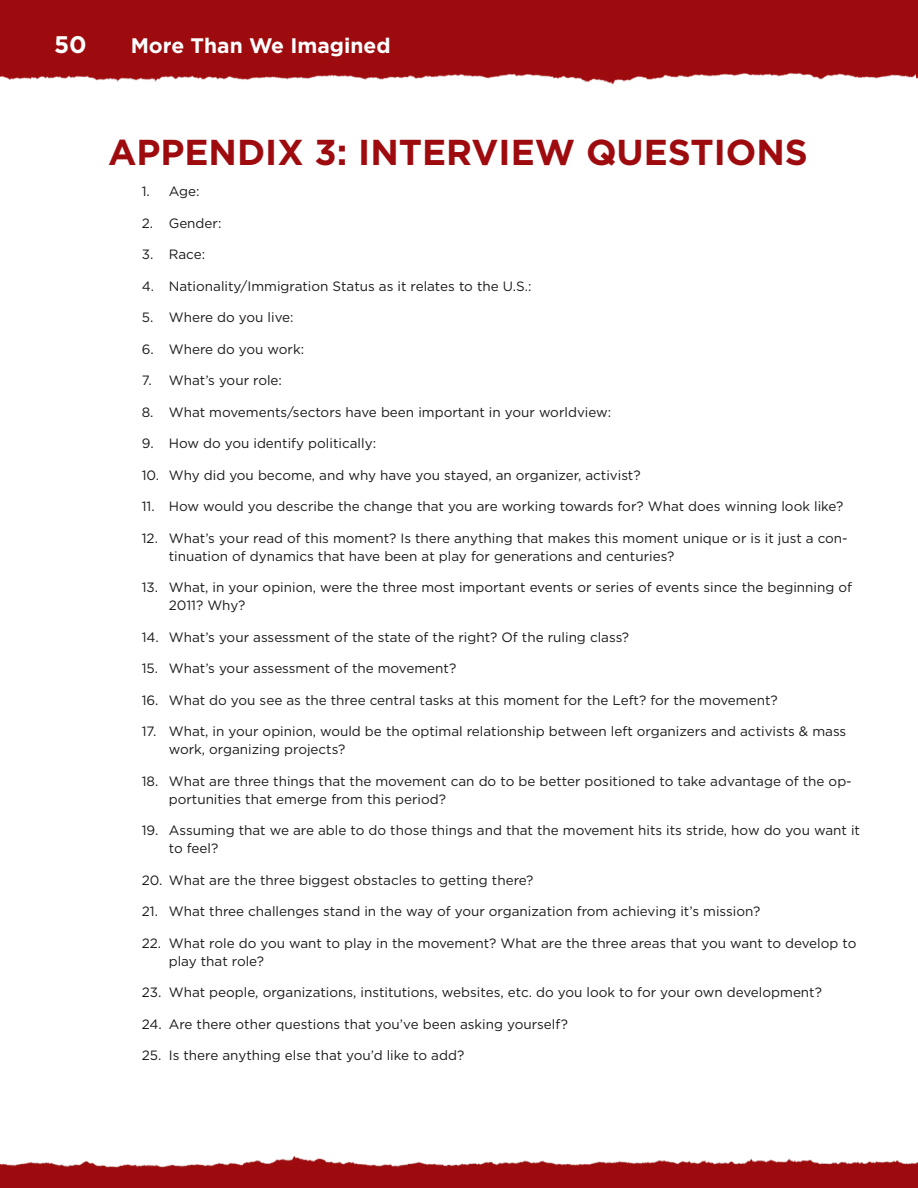
<style>
.page{position:relative;width:918px;height:1188px;background:#fff}
.page>*{position:absolute;margin:0;border:0;box-sizing:border-box;transform-origin:0 0}
.t1{font:700 36px "Gotham";color:#9e0b0f}
.t2{font:700 24px "Gotham";color:#fff}
.t3{font:700 21px "Gotham";color:#fff}
.t4{font:13.5px/18px "Gotham";color:#1a1a1a}
</style>
<div class="page">
<img style="left:0;top:0;width:918px;height:85px">
<img style="left:0;top:1155px;width:918px;height:33px">
<h2 class="t2" style="left:54px;top:31px;width:34px">50</h2>
<h3 class="t3" style="left:131px;top:34px;width:261px">More Than We Imagined</h3>
<h1 class="t1" style="left:108px;top:131px;width:340px">APPENDIX 3: INTERV</h1>
<h1 class="t1" style="left:499px;top:131px;width:115px">IEW QUE</h1>
<h1 class="t1" style="left:668px;top:131px;width:142px">STIONS</h1>
<p class="t4" style="left:142px;top:182px;width:59px">1. Age:</p>
<p class="t4" style="left:142px;top:214px;width:81px">2. Gender:</p>
<p class="t4" style="left:142px;top:245px;width:65px">3. Race:</p>
<p class="t4" style="left:142px;top:277px;width:391px">4. Nationality/Immigration Status as it relates to the U.S.:</p>
<p class="t4" style="left:142px;top:308px;width:153px">5. Where do you live:</p>
<p class="t4" style="left:142px;top:340px;width:164px">6. Where do you work:</p>
<p class="t4" style="left:142px;top:371px;width:142px">7. What’s your role:</p>
<p class="t4" style="left:142px;top:403px;width:471px">8. What movements/sectors have been important in your worldview:</p>
<p class="t4" style="left:142px;top:434px;width:236px">9. How do you identify politically:</p>
<p class="t4" style="left:142px;top:466px;width:500px">10. Why did you become, and why have you stayed, an organizer, activist?</p>
<p class="t4" style="left:142px;top:497px;width:703px">11. How would you describe the change that you are working towards for? What does winning look like?</p>
<p class="t4" style="left:169px;top:529px;width:681px;text-indent:-27px">12. What’s your read of this moment? Is there anything that makes this moment unique or is it just a con&shy;tinuation of dynamics that have been at play for generations and centuries?</p>
<p class="t4" style="left:169px;top:578px;width:685px;text-indent:-27px">13. What, in your opinion, were the three most important events or series of events since the beginning of<br>2011? Why?</p>
<p class="t4" style="left:142px;top:628px;width:489px">14. What’s your assessment of the state of the right? Of the ruling class?</p>
<p class="t4" style="left:142px;top:659px;width:316px">15. What’s your assessment of the movement?</p>
<p class="t4" style="left:142px;top:691px;width:638px">16. What do you see as the three central tasks at this moment for the Left? for the movement?</p>
<p class="t4" style="left:169px;top:722px;width:679px;text-indent:-27px">17. What, in your opinion, would be the optimal relationship between left organizers and activists &amp; mass work, organizing projects?</p>
<p class="t4" style="left:169px;top:772px;width:685px;text-indent:-27px">18. What are three things that the movement can do to be better positioned to take advantage of the op&shy;portunities that emerge from this period?</p>
<p class="t4" style="left:169px;top:821px;width:693px;text-indent:-27px">19. Assuming that we are able to do those things and that the movement hits its stride, how do you want it to feel?</p>
<p class="t4" style="left:142px;top:871px;width:393px">20. What are the three biggest obstacles to getting there?</p>
<p class="t4" style="left:142px;top:902px;width:620px">21. What three challenges stand in the way of your organization from achieving it’s mission?</p>
<p class="t4" style="left:169px;top:934px;width:689px;text-indent:-27px">22. What role do you want to play in the movement? What are the three areas that you want to develop to play that role?</p>
<p class="t4" style="left:142px;top:983px;width:682px">23. What people, organizations, institutions, websites, etc. do you look to for your own development?</p>
<p class="t4" style="left:142px;top:1015px;width:428px">24. Are there other questions that you’ve been asking yourself?</p>
<p class="t4" style="left:142px;top:1046px;width:324px">25. Is there anything else that you’d like to add?</p>
</div>
